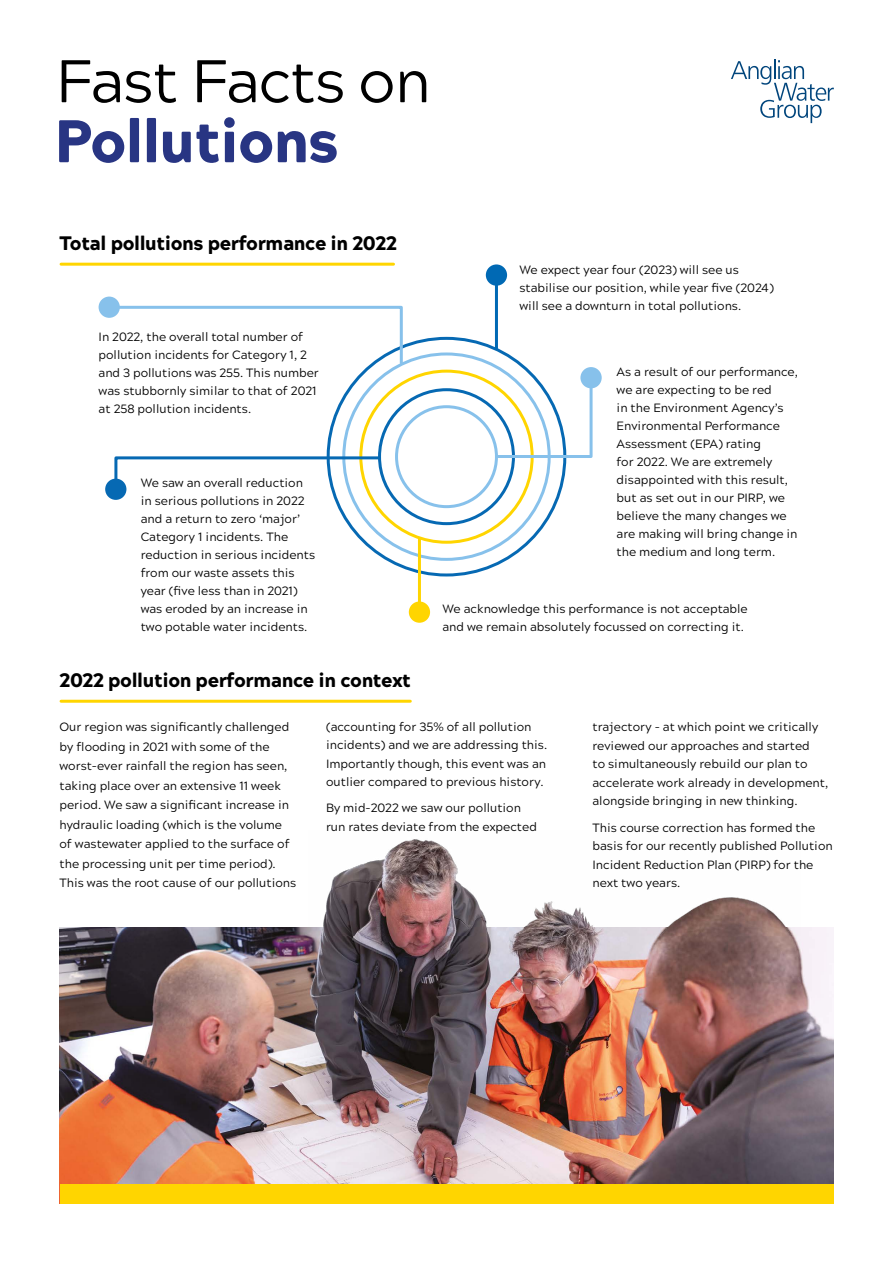
<style>
.page{position:relative;width:893px;height:1263px;background:#fff}
.page>*{position:absolute;margin:0;border:0;box-sizing:border-box;transform-origin:0 0}
.t1{font:60px "Acherus Grotesque";letter-spacing:-.02em;color:#000}
.t2{font:900 60px "Acherus Grotesque";letter-spacing:-.02em;color:#283583}
.t3{font:900 19.5px "Acherus Grotesque";letter-spacing:-.02em;color:#000}
.t4{font:12px/18px "Acherus Grotesque";color:#000}
</style>
<div class="page">
<svg style="left:731px;top:60px;width:103px;height:63px"></svg>
<div style="left:395px;top:405px;width:103px;height:103px;border:3px solid #87c1eb;border-radius:50%"></div>
<div style="left:486px;top:264px;width:21px;height:22px;background:#0069b4;border-radius:50%"></div>
<div style="left:580px;top:367px;width:22px;height:21px;background:#87c1eb;border-radius:50%"></div>
<div style="left:409px;top:601px;width:21px;height:22px;background:#ffd500;border-radius:50%"></div>
<div style="left:105px;top:479px;width:21px;height:21px;background:#0669b3;border-radius:50%"></div>
<div style="left:99px;top:297px;width:21px;height:21px;background:#87c1eb;border-radius:50%"></div>
<hr style="left:495px;top:276px;width:3px;height:72px;background:#0069b4">
<hr style="left:418px;top:539px;width:3px;height:73px;background:#ffd500">
<svg style="left:495px;top:372px;width:98px;height:87px"></svg>
<svg style="left:113px;top:455px;width:269px;height:36px"></svg>
<svg style="left:108px;top:304px;width:296px;height:62px"></svg>
<img style="left:60px;top:927px;width:773px;height:257px">
<img style="left:309px;top:839px;width:491px;height:96px">
<hr style="left:61px;top:700px;width:349px;height:3px;background:#ffd500">
<hr style="left:61px;top:263px;width:332px;height:3px;background:#ffd500">
<div style="left:60px;top:1184px;width:773px;height:19px;background:#ffd500"></div>
<h1 class="t1" style="left:56px;top:31px;width:376px">Fast Facts on</h1>
<h1 class="t2" style="left:55px;top:89px;width:286px">Pollutions</h1>
<h2 class="t3" style="left:60px;top:226px;width:339px">Total pollutions performance in 2022</h2>
<p class="t4" style="left:99px;top:327px;width:222px">In 2022, the overall total number of pollution incidents for Category 1, 2 and 3 pollutions was 255. This number was stubbornly similar to that of 2021 at 258 pollution incidents.</p>
<p class="t4" style="left:141px;top:472px;width:176px">We saw an overall reduction in serious pollutions in 2022 and a return to zero ‘major’<br>Category 1 incidents. The reduction in serious incidents from our waste assets this year (five less than in 2021) was eroded by an increase in two potable water incidents.</p>
<h2 class="t3" style="left:60px;top:664px;width:353px">2022 pollution performance in context</h2>
<p class="t4" style="left:519px;top:260px;width:256px">We expect year four (2023) will see us stabilise our position, while year five (2024) will see a downturn in total pollutions.</p>
<p class="t4" style="left:617px;top:362px;width:183px">As a result of our performance, we are expecting to be red<br>in the Environment Agency’s<br>Environmental Performance<br>Assessment (EPA) rating<br>for 2022. We are extremely disappointed with this result, but as set out in our PIRP, we believe the many changes we are making will bring change in the medium and long term.</p>
<p class="t4" style="left:442px;top:599px;width:307px">We acknowledge this performance is not acceptable and we remain absolutely focussed on correcting it.</p>
<p class="t4" style="left:60px;top:716px;width:238px;line-height:19.5px">Our region was significantly challenged by flooding in 2021 with some of the worst-ever rainfall the region has seen, taking place over an extensive 11 week period. We saw a significant increase in hydraulic loading (which is the volume of wastewater applied to the surface of the processing unit per time period).<br>This was the root cause of our pollutions</p>
<p class="t4" style="left:326px;top:717px;width:223px">(accounting for 35% of all pollution incidents) and we are addressing this.<br>Importantly though, this event was an outlier compared to previous history.</p>
<p class="t4" style="left:326px;top:798px;width:212px">By mid-2022 we saw our pollution run rates deviate from the expected</p>
<p class="t4" style="left:592px;top:717px;width:237px;line-height:18.5px">trajectory - at which point we critically reviewed our approaches and started<br>to simultaneously rebuild our plan to accelerate work already in development, alongside bringing in new thinking.</p>
<p class="t4" style="left:592px;top:818px;width:242px;line-height:18.5px">This course correction has formed the basis for our recently published Pollution Incident Reduction Plan (PIRP) for the next two years.</p>
</div>
